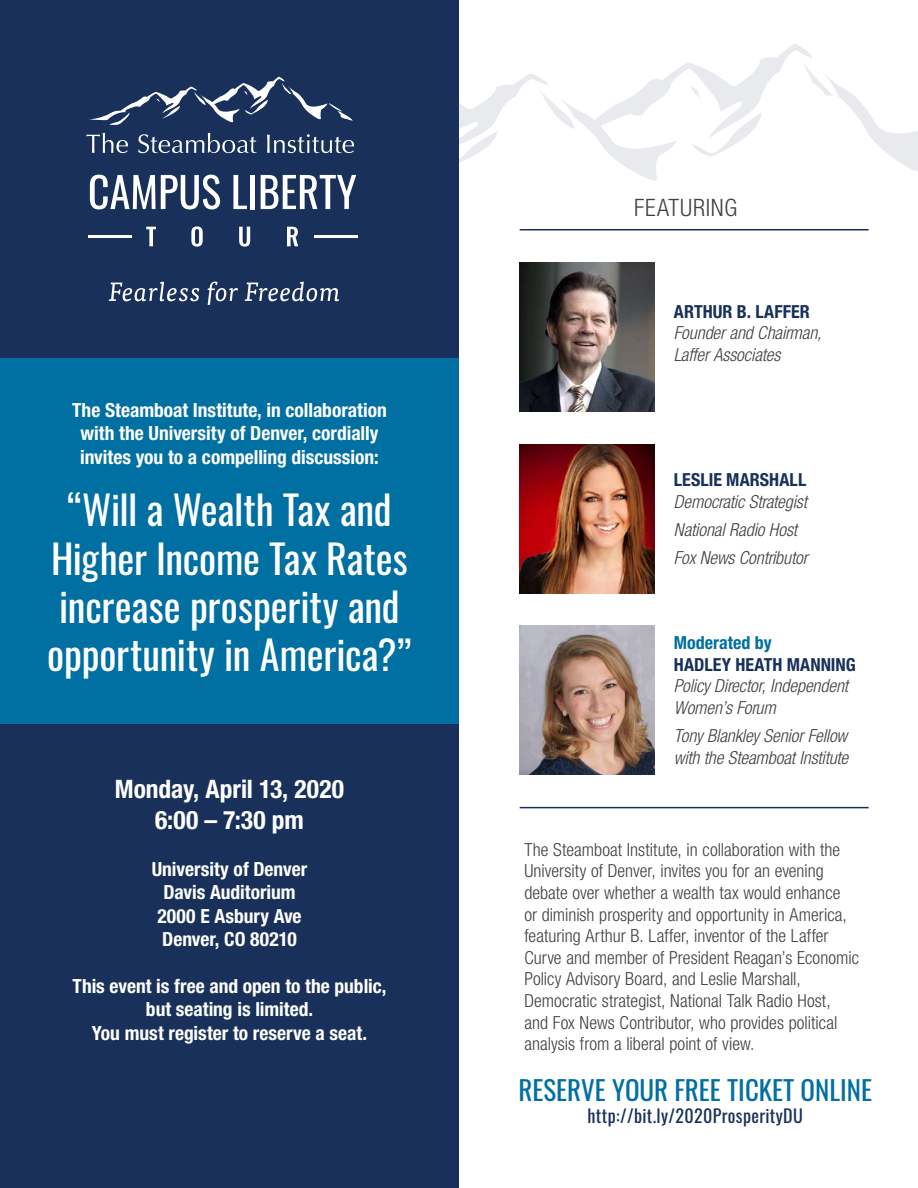
<style>
.page{position:relative;width:918px;height:1188px;background:#fff}
.page>*{position:absolute;margin:0;border:0;box-sizing:border-box;transform-origin:0 0}
.t1{font:40.2px/48.2px "Oswald";letter-spacing:-.005em;color:#fff;text-align:center}
.t2{font:27px "Oswald";color:#006fa2}
.t3{font:700 condensed 25.5px/30.6px "Helvetica Neue LT Std";color:#fff;text-align:center}
.t4{font:300 condensed 24px "Helvetica Neue LT Std";letter-spacing:.03em;color:#414042}
.t5{font:700 condensed 19.5px/23.4px "Helvetica Neue LT Std";color:#fff;text-align:center}
.t6{font:300 condensed 18px/21.6px "Helvetica Neue LT Std";letter-spacing:.005em;color:#414042}
.t7{font:italic 300 condensed 18px/21.6px "Helvetica Neue LT Std";letter-spacing:-.005em;color:#414042}
.t8{font:700 condensed 18px "Helvetica Neue LT Std";letter-spacing:.005em;color:#18305a}
.t9{font:18px "Oswald";letter-spacing:.02em;color:#18305a}
.t10{font:700 condensed 18px "Helvetica Neue LT Std";color:#006fa2}
</style>
<div class="page">
<svg style="left:459px;top:44px;width:459px;height:136px"></svg>
<div style="left:0;top:0;width:459px;height:1188px;background:#18305a"></div>
<div style="left:0;top:358px;width:459px;height:365px;background:#006fa2"></div>
<svg style="left:86px;top:133px;width:42px;height:20px"></svg>
<svg style="left:138px;top:133px;width:119px;height:20px"></svg>
<svg style="left:267px;top:134px;width:87px;height:19px"></svg>
<svg style="left:89px;top:77px;width:264px;height:48px"></svg>
<svg style="left:90px;top:175px;width:130px;height:34px"></svg>
<svg style="left:233px;top:175px;width:14px;height:34px"></svg>
<div style="left:250px;top:175px;width:5px;height:34px;background:#fff"></div>
<svg style="left:261px;top:175px;width:95px;height:34px"></svg>
<svg style="left:146px;top:227px;width:10px;height:19px"></svg>
<svg style="left:191px;top:226px;width:12px;height:21px"></svg>
<svg style="left:239px;top:227px;width:11px;height:20px"></svg>
<svg style="left:287px;top:227px;width:11px;height:19px"></svg>
<hr style="left:314px;top:235px;width:43px;height:2px;background:#fff">
<hr style="left:89px;top:235px;width:43px;height:2px;background:#fff">
<svg style="left:109px;top:282px;width:90px;height:19px"></svg>
<svg style="left:207px;top:282px;width:31px;height:23px"></svg>
<svg style="left:245px;top:282px;width:94px;height:19px"></svg>
<img style="left:520px;top:626px;width:134px;height:149px">
<img style="left:520px;top:263px;width:134px;height:149px">
<hr style="left:520px;top:807px;width:349px;height:1px;background:#18305a">
<hr style="left:520px;top:229px;width:349px;height:1px;background:#18305a">
<img style="left:520px;top:445px;width:134px;height:148px">
<p class="t5" style="left:72px;top:398px;width:316px">The Steamboat Institute, in collaboration with the University of Denver, cordially invites you to a compelling discussion:</p>
<h1 class="t1" style="left:47px;top:482px;width:366px">“Will a Wealth Tax and<br>Higher Income Tax Rates increase prosperity and opportunity in America?”</h1>
<h3 class="t3" style="left:115px;top:774px;width:231px">Monday, April 13, 2020<br>6:00 – 7:30 pm</h3>
<p class="t5" style="left:152px;top:857px;width:157px">University of Denver<br>Davis Auditorium<br>2000 E Asbury Ave<br>Denver, CO 80210</p>
<p class="t5" style="left:73px;top:974px;width:315px">This event is free and open to the public, but seating is limited.<br>You must register to reserve a seat.</p>
<h3 class="t4" style="left:634px;top:194px;width:105px">FEATURING</h3>
<p class="t8" style="left:674px;top:301px;width:137px">ARTHUR B. LAFFER</p>
<p class="t7" style="left:674px;top:323px;width:149px">Founder and Chairman,<br>Laffer Associates</p>
<p class="t8" style="left:674px;top:469px;width:134px">LESLIE MARSHALL</p>
<p class="t7" style="left:674px;top:488px;width:135px;line-height:28.3px">Democratic Strategist<br>National Radio Host<br>Fox News Contributor</p>
<p class="t10" style="left:674px;top:632px;width:99px">Moderated by</p>
<p class="t8" style="left:674px;top:653px;width:183px">HADLEY HEATH MANNING</p>
<p class="t7" style="left:674px;top:676px;width:176px">Policy Director, Independent<br>Women’s Forum</p>
<p class="t7" style="left:674px;top:726px;width:176px">Tony Blankley Senior Fellow with the Steamboat Institute</p>
<p class="t6" style="left:524px;top:839px;width:336px">The Steamboat Institute, in collaboration with the University of Denver, invites you for an evening debate over whether a wealth tax would enhance<br>or diminish prosperity and opportunity in America, featuring Arthur B. Laffer, inventor of the Laffer Curve and member of President Reagan’s Economic Policy Advisory Board, and Leslie Marshall, Democratic strategist, National Talk Radio Host,<br>and Fox News Contributor, who provides political analysis from a liberal point of view.</p>
<h2 class="t2" style="left:518px;top:1066px;width:355px">RESERVE YOUR FREE TICKET ONLINE</h2>
<p class="t9" style="left:588px;top:1100px;width:217px">http://bit.ly/2020ProsperityDU</p>
</div>
